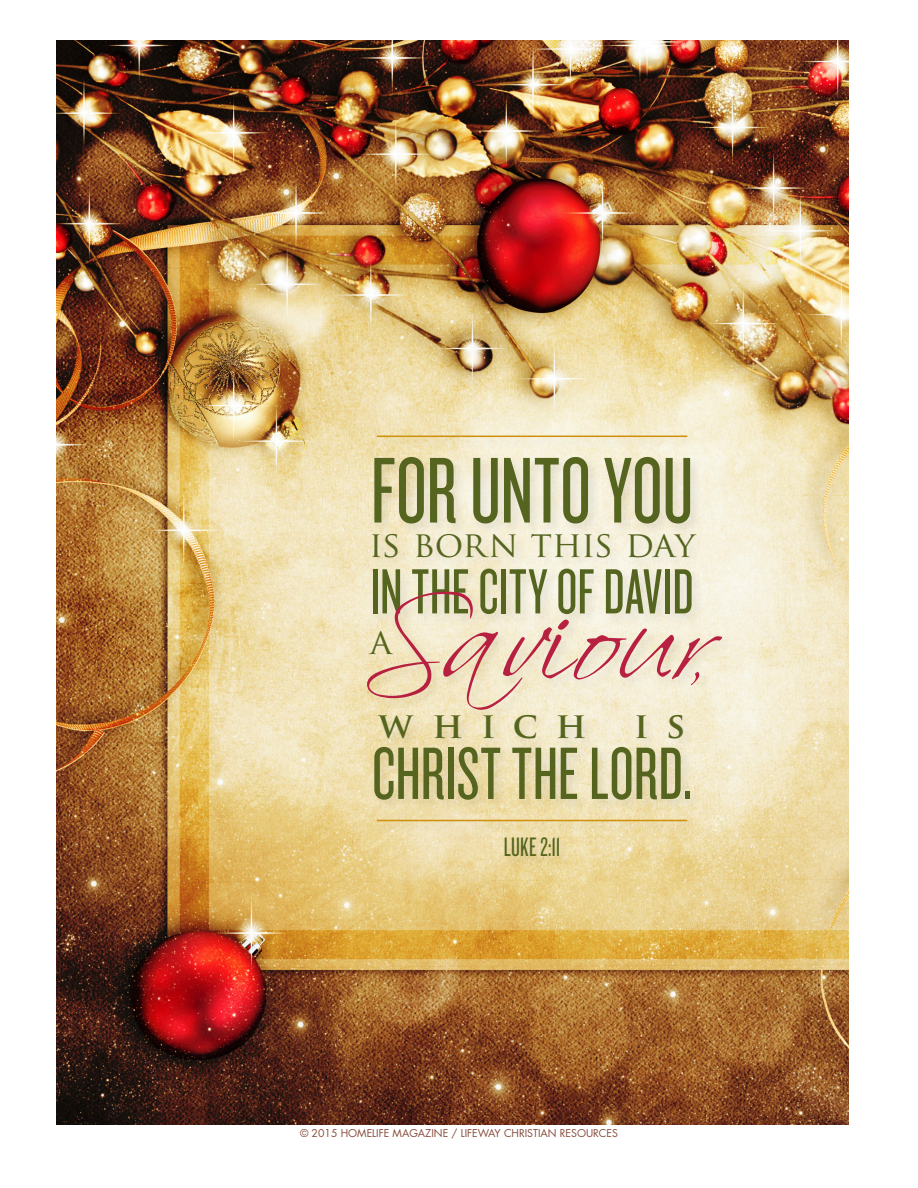
<style>
.page{position:relative;width:918px;height:1188px;background:#fff}
.page>*{position:absolute;margin:0;border:0;box-sizing:border-box;transform-origin:0 0}
.t1{font:124.8px "Scriptina";letter-spacing:.01em;color:#b72041}
.t2{font:97.05px "Knockout HTF27 Junior Bantamwt";color:#55651f}
.t3{font:76.95px "Knockout HTF27 Junior Bantamwt";letter-spacing:.005em;color:#55651f}
.t4{font:66.15px "Knockout HTF27 Junior Bantamwt";color:#55651f}
.t5{font:35.4px "Trajan Pro";letter-spacing:-.01em;color:#55651f}
.t6{font:700 35.4px "Trajan Pro";letter-spacing:.51em;color:#55651f}
.t7{font:27.75px "Knockout HTF27 Junior Bantamwt";letter-spacing:.01em;color:#55651f}
.t8{font:10.5px "Futura Std";color:#864b3b}
.s1{font-size:67.8px}
</style>
<div class="page">
<img style="left:57px;top:40px;width:791px;height:1084px">
<div style="left:364px;top:432px;width:370px;height:437px;background:#231f20;opacity:.1"></div>
<hr style="left:377px;top:436px;width:310px;height:1px;background:#cf910f">
<hr style="left:377px;top:820px;width:310px;height:1px;background:#cf910f">
<p class="t2" style="left:371px;top:443px;width:324px">FOR UNTO YOU</p>
<p class="t5" style="left:369px;top:522px;width:327px">IS BORN THIS DAY</p>
<p class="t4" style="left:371px;top:559px;width:325px">IN THE CITY OF DAVID</p>
<p class="t1" style="left:362px;top:561px;width:349px">Saviour<span class="s1">,</span></p>
<p class="t6" style="left:379px;top:703px;width:209px">WHICH</p>
<p class="t6" style="left:634px;top:703px;width:53px">I S</p>
<p class="t3" style="left:372px;top:736px;width:322px">CHRIST THE LORD.</p>
<p class="t7" style="left:504px;top:833px;width:58px">LUKE 2:11</p>
<p class="t5" style="left:370px;top:619px;width:24px">A</p>
<p class="t8" style="left:300px;top:1127px;width:319px">© 2015 HOMELIFE MAGAZINE / LIFEWAY CHRISTIAN RESOURCES</p>
</div>
